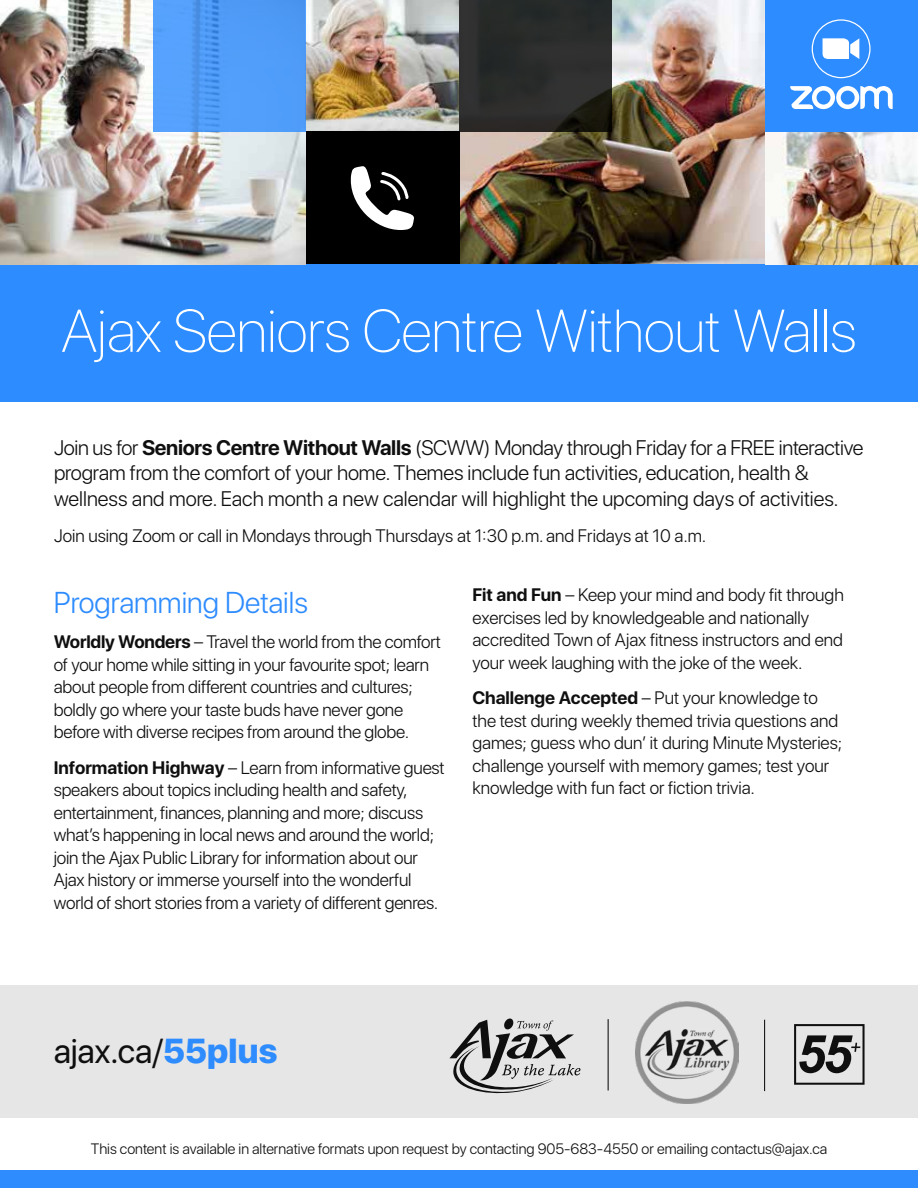
<style>
.page{position:relative;width:918px;height:1188px;background:#fff}
.page>*{position:absolute;margin:0;border:0;box-sizing:border-box;transform-origin:0 0}
.t1{font:100 60px "SF Pro Display";color:#fff}
.t2{font:34.5px "SF Pro Display";letter-spacing:-.005em;color:#0f0f0f}
.t3{font:300 30px "SF Pro Display";color:#2e8cff}
.t4{font:300 21px/25.5px "SF Pro Display";letter-spacing:-.005em;color:#0f0f0f}
.t5{font:300 18px/22.5px "SF Pro Display";letter-spacing:-.01em;color:#0f0f0f}
.t6{font:300 15px "SF Pro Display";color:#0f0f0f}
.s1{font-weight:700}
.s2{font-weight:800;color:#2e8cff}
</style>
<div class="page">
<div style="left:0;top:1171px;width:918px;height:17px;background:#2e8cff"></div>
<div style="left:0;top:986px;width:918px;height:132px;background:#e6e6e6"></div>
<svg style="left:794px;top:1024px;width:71px;height:61px"></svg>
<hr style="left:608px;top:1019px;width:1px;height:72px;background:#000">
<hr style="left:764px;top:1020px;width:1px;height:71px;background:#000">
<img style="left:636px;top:1001px;width:102px;height:103px">
<svg style="left:449px;top:1018px;width:131px;height:76px"></svg>
<div style="left:0;top:264px;width:918px;height:138px;background:#2d8cff"></div>
<img style="left:0;top:0;width:306px;height:264px">
<img style="left:765px;top:132px;width:153px;height:132px">
<img style="left:306px;top:0;width:153px;height:132px">
<img style="left:459px;top:0;width:306px;height:264px">
<div style="left:765px;top:0;width:153px;height:132px;background:#2d8cff"></div>
<svg style="left:459px;top:0;width:153px;height:132px;background:#292a29"></svg>
<div style="left:306px;top:132px;width:153px;height:132px;background:#000"></div>
<svg style="left:153px;top:0;width:153px;height:132px;background:#509cf8"></svg>
<div style="left:812px;top:19px;width:59px;height:59px;border:1px solid #fff;border-radius:50%"></div>
<svg style="left:790px;top:86px;width:103px;height:24px"></svg>
<svg style="left:823px;top:38px;width:36px;height:21px"></svg>
<svg style="left:350px;top:166px;width:64px;height:64px"></svg>
<h1 class="t1" style="left:61px;top:289px;width:796px">Ajax Seniors Centre Without Walls</h1>
<p class="t4" style="left:54px;top:435px;width:811px">Join us for <span class="s1">Seniors Centre Without Walls</span> (SCWW) Monday through Friday for a FREE interactive program from the comfort of your home. Themes include fun activities, education, health &amp; wellness and more. Each month a new calendar will highlight the upcoming days of activities.</p>
<p class="t5" style="left:54px;top:525px;width:654px">Join using Zoom or call in Mondays through Thursdays at 1:30 p.m. and Fridays at 10 a.m.</p>
<h3 class="t3" style="left:54px;top:581px;width:256px">Programming Details</h3>
<p class="t5" style="left:54px;top:631px;width:389px"><span class="s1">Worldly Wonders</span> – Travel the world from the comfort of your home while sitting in your favourite spot; learn about people from different countries and cultures; boldly go where your taste buds have never gone before with diverse recipes from around the globe.</p>
<p class="t5" style="left:54px;top:757px;width:392px"><span class="s1">Information Highway</span> – Learn from informative guest speakers about topics including health and safety, entertainment, finances, planning and more; discuss what’s happening in local news and around the world; join the Ajax Public Library for information about our Ajax history or immerse yourself into the wonderful world of short stories from a variety of different genres.</p>
<p class="t5" style="left:472px;top:584px;width:373px"><span class="s1">Fit and Fun</span> – Keep your mind and body fit through exercises led by knowledgeable and nationally accredited Town of Ajax fitness instructors and end your week laughing with the joke of the week.</p>
<p class="t5" style="left:472px;top:687px;width:372px"><span class="s1">Challenge Accepted</span> – Put your knowledge to the test during weekly themed trivia questions and games; guess who dun’ it during Minute Mysteries; challenge yourself with memory games; test your knowledge with fun fact or fiction trivia.</p>
<h2 class="t2" style="left:54px;top:1024px;width:225px">ajax.ca/<span class="s2">55plus</span></h2>
<p class="t6" style="left:91px;top:1138px;width:738px">This content is available in alternative formats upon request by contacting 905-683-4550 or emailing contactus@ajax.ca</p>
</div>
